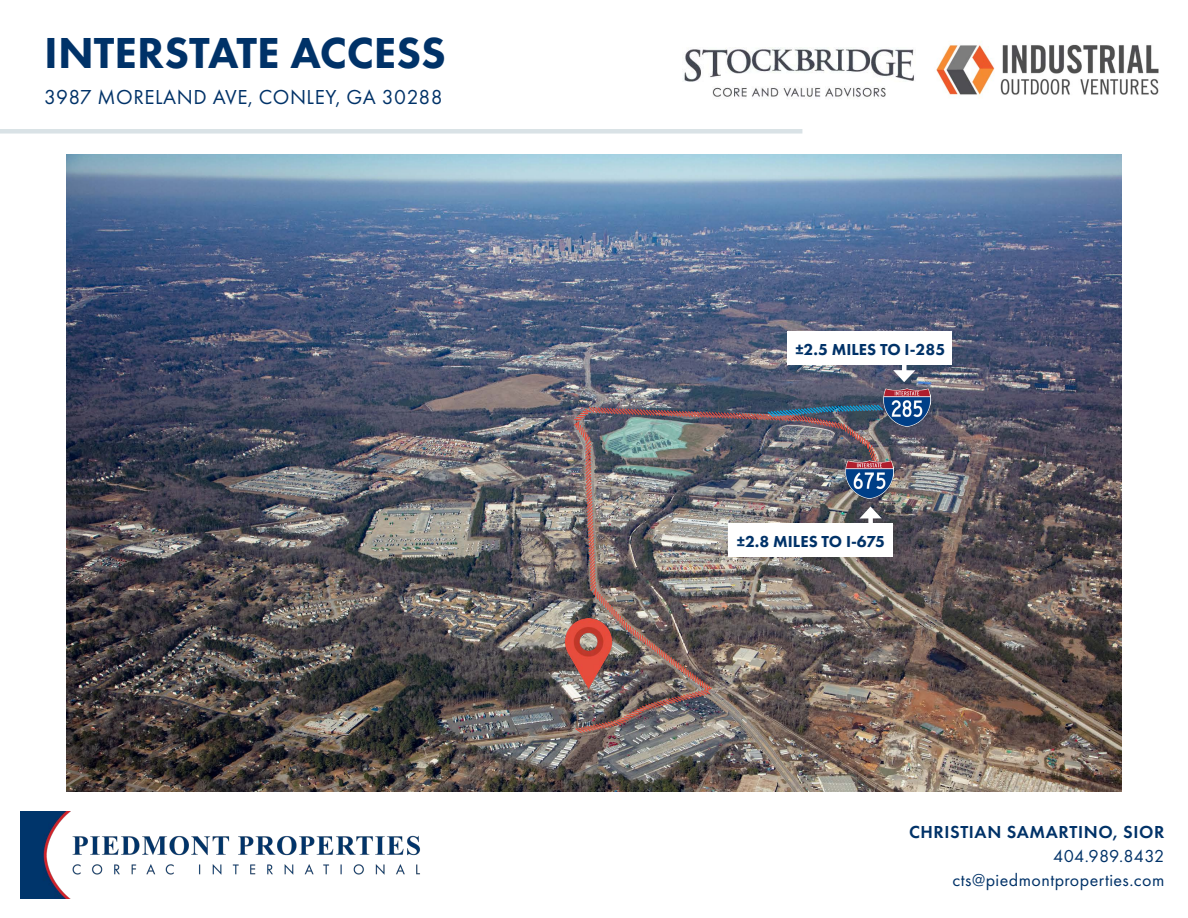
<style>
.page{position:relative;width:1188px;height:918px;background:#fff}
.page>*{position:absolute;margin:0;border:0;box-sizing:border-box;transform-origin:0 0}
.t1{font:800 45px "Futura PT";color:#003268}
.t2{font:21px "Futura PT";letter-spacing:.025em;color:#003268}
.t3{font:18px "Futura PT";letter-spacing:.025em;color:#003268}
.t4{font:600 18px "Futura PT";letter-spacing:.035em;color:#003268}
.t5{font:18px "Futura PT";color:#003268}
.t6{font:800 16.5px "Futura PT";color:#003268}
</style>
<div class="page">
<div style="left:0;top:129px;width:802px;height:5px;background:#d9e2e6"></div>
<img style="left:21px;top:812px;width:399px;height:87px">
<img style="left:67px;top:154px;width:1054px;height:637px">
<svg style="left:879px;top:507px;width:3px;height:12px"></svg>
<img style="left:573px;top:405px;width:306px;height:329px">
<img style="left:553px;top:619px;width:70px;height:70px">
<img style="left:846px;top:461px;width:47px;height:38px">
<div style="left:902px;top:348px;width:5px;height:26px;background:#fff"></div>
<svg style="left:893px;top:370px;width:22px;height:12px"></svg>
<svg style="left:766px;top:403px;width:117px;height:15px;background:#3e6079"></svg>
<img style="left:883px;top:388px;width:48px;height:39px">
<div style="left:729px;top:523px;width:164px;height:34px;background:#fff"></div>
<div style="left:787px;top:332px;width:165px;height:33px;background:#fff"></div>
<img style="left:684px;top:47px;width:230px;height:52px">
<img style="left:936px;top:44px;width:223px;height:51px">
<p class="t1" style="left:44px;top:25px;width:403px">INTERSTATE ACCESS</p>
<p class="t2" style="left:44px;top:84px;width:400px">3987 MORELAND AVE, CONLEY, GA 30288</p>
<p class="t6" style="left:795px;top:339px;width:151px">±2.5 MILES TO I-285</p>
<p class="t6" style="left:737px;top:531px;width:150px">±2.8 MILES TO I-675</p>
<p class="t4" style="left:909px;top:820px;width:257px">CHRISTIAN SAMARTINO, SIOR</p>
<p class="t5" style="left:1053px;top:845px;width:113px">404.989.8432</p>
<p class="t3" style="left:953px;top:869px;width:213px">cts@piedmontproperties.com</p>
</div>
